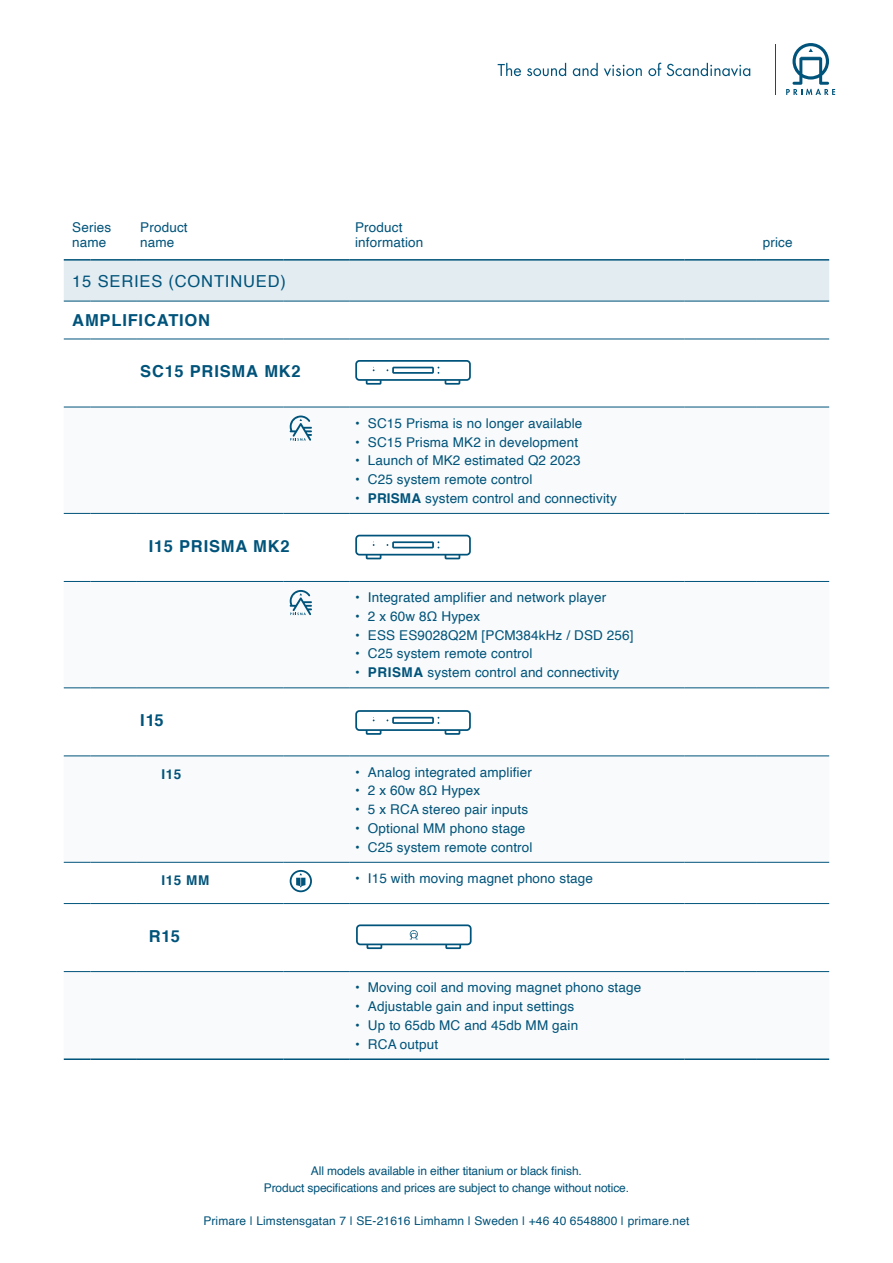
<style>
.page{position:relative;width:893px;height:1263px;background:#fff}
.page>*{position:absolute;margin:0;border:0;box-sizing:border-box;transform-origin:0 0}
.t1{font:700 16.5px "Helvetica";letter-spacing:.05em;color:#00537a}
.t2{font:16.5px "Helvetica";letter-spacing:.05em;color:#00537a}
.t3{font:13.5px/15px "Helvetica";letter-spacing:.01em;color:#00537a}
.t4{font:700 13.5px "Helvetica";letter-spacing:.04em;color:#00537a}
.t5{font:12px/16.5px "Helvetica";letter-spacing:-.01em;color:#00537a;text-align:center}
.t6{font:12px "Helvetica";letter-spacing:.01em;color:#00537a}
.s1{font-weight:700}
</style>
<div class="page">
<svg style="left:64px;top:424px;width:765px;height:549px"></svg>
<hr style="left:685px;top:339px;width:72px;height:1px;background:#00537a">
<hr style="left:757px;top:339px;width:72px;height:1px;background:#00537a">
<hr style="left:685px;top:407px;width:72px;height:1px;background:#00537a">
<hr style="left:757px;top:407px;width:72px;height:1px;background:#00537a">
<hr style="left:685px;top:513px;width:72px;height:1px;background:#00537a">
<hr style="left:757px;top:513px;width:72px;height:1px;background:#00537a">
<hr style="left:685px;top:581px;width:72px;height:1px;background:#00537a">
<hr style="left:757px;top:581px;width:72px;height:1px;background:#00537a">
<hr style="left:685px;top:688px;width:72px;height:1px;background:#00537a">
<hr style="left:757px;top:688px;width:72px;height:1px;background:#00537a">
<hr style="left:685px;top:756px;width:72px;height:1px;background:#00537a">
<hr style="left:757px;top:756px;width:72px;height:1px;background:#00537a">
<hr style="left:685px;top:862px;width:72px;height:1px;background:#00537a">
<hr style="left:757px;top:862px;width:72px;height:1px;background:#00537a">
<hr style="left:685px;top:903px;width:72px;height:1px;background:#00537a">
<hr style="left:757px;top:903px;width:72px;height:1px;background:#00537a">
<hr style="left:685px;top:971px;width:72px;height:1px;background:#00537a">
<hr style="left:757px;top:971px;width:72px;height:1px;background:#00537a">
<svg style="left:64px;top:339px;width:26px;height:1px"></svg>
<hr style="left:90px;top:339px;width:46px;height:1px;background:#00537a">
<hr style="left:136px;top:339px;width:148px;height:1px;background:#00537a">
<hr style="left:284px;top:339px;width:65px;height:1px;background:#00537a">
<hr style="left:349px;top:339px;width:336px;height:1px;background:#00537a">
<svg style="left:64px;top:407px;width:26px;height:1px"></svg>
<hr style="left:90px;top:407px;width:46px;height:1px;background:#00537a">
<hr style="left:136px;top:407px;width:148px;height:1px;background:#00537a">
<hr style="left:284px;top:407px;width:65px;height:1px;background:#00537a">
<hr style="left:349px;top:407px;width:336px;height:1px;background:#00537a">
<svg style="left:64px;top:513px;width:26px;height:1px"></svg>
<hr style="left:90px;top:513px;width:46px;height:1px;background:#00537a">
<hr style="left:136px;top:513px;width:148px;height:1px;background:#00537a">
<hr style="left:284px;top:513px;width:65px;height:1px;background:#00537a">
<hr style="left:349px;top:513px;width:336px;height:1px;background:#00537a">
<svg style="left:64px;top:581px;width:26px;height:1px"></svg>
<hr style="left:90px;top:581px;width:46px;height:1px;background:#00537a">
<hr style="left:136px;top:581px;width:148px;height:1px;background:#00537a">
<hr style="left:284px;top:581px;width:65px;height:1px;background:#00537a">
<hr style="left:349px;top:581px;width:336px;height:1px;background:#00537a">
<svg style="left:64px;top:688px;width:26px;height:1px"></svg>
<hr style="left:90px;top:688px;width:46px;height:1px;background:#00537a">
<hr style="left:136px;top:688px;width:148px;height:1px;background:#00537a">
<hr style="left:284px;top:688px;width:65px;height:1px;background:#00537a">
<hr style="left:349px;top:688px;width:336px;height:1px;background:#00537a">
<svg style="left:64px;top:756px;width:26px;height:1px"></svg>
<hr style="left:90px;top:756px;width:46px;height:1px;background:#00537a">
<hr style="left:136px;top:756px;width:148px;height:1px;background:#00537a">
<hr style="left:284px;top:756px;width:65px;height:1px;background:#00537a">
<hr style="left:349px;top:756px;width:336px;height:1px;background:#00537a">
<svg style="left:64px;top:862px;width:26px;height:1px"></svg>
<hr style="left:90px;top:862px;width:46px;height:1px;background:#00537a">
<hr style="left:136px;top:862px;width:148px;height:1px;background:#00537a">
<hr style="left:284px;top:862px;width:65px;height:1px;background:#00537a">
<hr style="left:349px;top:862px;width:336px;height:1px;background:#00537a">
<svg style="left:64px;top:903px;width:26px;height:1px"></svg>
<hr style="left:90px;top:903px;width:46px;height:1px;background:#00537a">
<hr style="left:136px;top:903px;width:148px;height:1px;background:#00537a">
<hr style="left:284px;top:903px;width:65px;height:1px;background:#00537a">
<hr style="left:349px;top:903px;width:336px;height:1px;background:#00537a">
<svg style="left:64px;top:971px;width:26px;height:1px"></svg>
<hr style="left:90px;top:971px;width:46px;height:1px;background:#00537a">
<hr style="left:136px;top:971px;width:148px;height:1px;background:#00537a">
<hr style="left:284px;top:971px;width:65px;height:1px;background:#00537a">
<hr style="left:349px;top:971px;width:336px;height:1px;background:#00537a">
<div style="left:64px;top:261px;width:765px;height:41px;background:#e2ecf1"></div>
<hr style="left:90px;top:301px;width:46px;height:1px;background:#00537a">
<hr style="left:136px;top:301px;width:148px;height:1px;background:#00537a">
<hr style="left:284px;top:301px;width:65px;height:1px;background:#00537a">
<hr style="left:349px;top:301px;width:336px;height:1px;background:#00537a">
<hr style="left:685px;top:301px;width:72px;height:1px;background:#00537a">
<hr style="left:757px;top:301px;width:72px;height:1px;background:#00537a">
<hr style="left:64px;top:259px;width:26px;height:2px;background:#00537a">
<hr style="left:90px;top:259px;width:46px;height:2px;background:#00537a">
<hr style="left:136px;top:259px;width:148px;height:2px;background:#00537a">
<hr style="left:284px;top:259px;width:65px;height:2px;background:#00537a">
<hr style="left:349px;top:259px;width:336px;height:2px;background:#00537a">
<hr style="left:685px;top:259px;width:72px;height:2px;background:#00537a">
<hr style="left:757px;top:259px;width:72px;height:2px;background:#00537a">
<hr style="left:64px;top:1058px;width:26px;height:2px;background:#00537a">
<hr style="left:90px;top:1058px;width:46px;height:2px;background:#00537a">
<hr style="left:136px;top:1058px;width:148px;height:2px;background:#00537a">
<hr style="left:284px;top:1058px;width:65px;height:2px;background:#00537a">
<hr style="left:349px;top:1058px;width:336px;height:2px;background:#00537a">
<hr style="left:685px;top:1058px;width:72px;height:2px;background:#00537a">
<hr style="left:757px;top:1058px;width:72px;height:2px;background:#00537a">
<svg style="left:290px;top:415px;width:22px;height:26px"></svg>
<svg style="left:290px;top:590px;width:22px;height:25px"></svg>
<div style="left:290px;top:870px;width:22px;height:22px;border:2px solid #00537a;border-radius:50%"></div>
<svg style="left:296px;top:873px;width:9px;height:15px"></svg>
<div style="left:355px;top:360px;width:116px;height:21px;border:2px solid #00537a;border-radius:3px"></div>
<svg style="left:365px;top:367px;width:96px;height:18px"></svg>
<div style="left:355px;top:535px;width:116px;height:20px;border:2px solid #00537a;border-radius:3px"></div>
<svg style="left:365px;top:541px;width:96px;height:19px"></svg>
<div style="left:355px;top:710px;width:116px;height:21px;border:2px solid #00537a;border-radius:3px"></div>
<svg style="left:365px;top:717px;width:96px;height:19px"></svg>
<svg style="left:366px;top:945px;width:17px;height:5px"></svg>
<svg style="left:444px;top:945px;width:18px;height:5px"></svg>
<div style="left:356px;top:924px;width:116px;height:21px;border:2px solid #00537a;border-radius:3px"></div>
<svg style="left:410px;top:930px;width:8px;height:9px"></svg>
<svg style="left:498px;top:63px;width:23px;height:13px"></svg>
<svg style="left:527px;top:63px;width:39px;height:13px"></svg>
<svg style="left:573px;top:63px;width:25px;height:13px"></svg>
<svg style="left:604px;top:65px;width:38px;height:11px"></svg>
<svg style="left:648px;top:63px;width:13px;height:13px"></svg>
<svg style="left:667px;top:63px;width:83px;height:13px"></svg>
<hr style="left:775px;top:44px;width:1px;height:51px;background:#00537a">
<svg style="left:786px;top:43px;width:49px;height:52px"></svg>
<p class="t3" style="left:72px;top:220px;width:40px">Series name</p>
<p class="t3" style="left:140px;top:220px;width:49px">Product name</p>
<p class="t3" style="left:355px;top:220px;width:70px">Product information</p>
<p class="t2" style="left:72px;top:268px;width:215px">15 SERIES (CONTINUED)</p>
<p class="t1" style="left:72px;top:307px;width:139px">AMPLIFICATION</p>
<p class="t1" style="left:140px;top:358px;width:162px">SC15 PRISMA MK2</p>
<p class="t1" style="left:149px;top:532px;width:142px">I15 PRISMA MK2</p>
<p class="t1" style="left:140px;top:707px;width:25px">I15</p>
<p class="t3" style="left:355px;top:416px;width:229px">• SC15 Prisma is no longer available</p>
<p class="t3" style="left:355px;top:435px;width:224px">• SC15 Prisma MK2 in development</p>
<p class="t3" style="left:355px;top:453px;width:227px">• Launch of MK2 estimated Q2 2023</p>
<p class="t3" style="left:355px;top:472px;width:179px">• C25 system remote control</p>
<p class="t3" style="left:355px;top:491px;width:263px"><span class="s1">• PRISMA</span> system control and connectivity</p>
<p class="t3" style="left:355px;top:590px;width:253px">• Integrated amplifier and network player</p>
<p class="t3" style="left:355px;top:609px;width:127px">• 2 x 60w 8Ω Hypex</p>
<p class="t3" style="left:355px;top:628px;width:280px">• ESS ES9028Q2M [PCM384kHz / DSD 256]</p>
<p class="t3" style="left:355px;top:647px;width:179px">• C25 system remote control</p>
<p class="t3" style="left:355px;top:665px;width:266px"><span class="s1">• PRISMA</span> system control and connectivity</p>
<p class="t4" style="left:162px;top:763px;width:21px">I15</p>
<p class="t3" style="left:355px;top:765px;width:178px">• Analog integrated amplifier</p>
<p class="t3" style="left:355px;top:783px;width:127px">• 2 x 60w 8Ω Hypex</p>
<p class="t3" style="left:355px;top:802px;width:174px">• 5 x RCA stereo pair inputs</p>
<p class="t3" style="left:355px;top:821px;width:172px">• Optional MM phono stage</p>
<p class="t3" style="left:355px;top:840px;width:179px">• C25 system remote control</p>
<p class="t4" style="left:162px;top:869px;width:49px">I15 MM</p>
<p class="t3" style="left:355px;top:871px;width:239px">• I15 with moving magnet phono stage</p>
<p class="t1" style="left:149px;top:922px;width:33px">R15</p>
<p class="t3" style="left:355px;top:980px;width:288px">• Moving coil and moving magnet phono stage</p>
<p class="t3" style="left:355px;top:999px;width:221px">• Adjustable gain and input settings</p>
<p class="t3" style="left:355px;top:1018px;width:225px">• Up to 65db MC and 45db MM gain</p>
<p class="t3" style="left:355px;top:1037px;width:85px">• RCA output</p>
<p class="t5" style="left:264px;top:1163px;width:367px">All models available in either titanium or black finish.<br>Product specifications and prices are subject to change without notice.</p>
<p class="t6" style="left:203px;top:1212px;width:488px">Primare | Limstensgatan 7 | SE-21616 Limhamn | Sweden | +46 40 6548800 | primare.net</p>
<p class="t3" style="left:763px;top:235px;width:31px">price</p>
</div>
